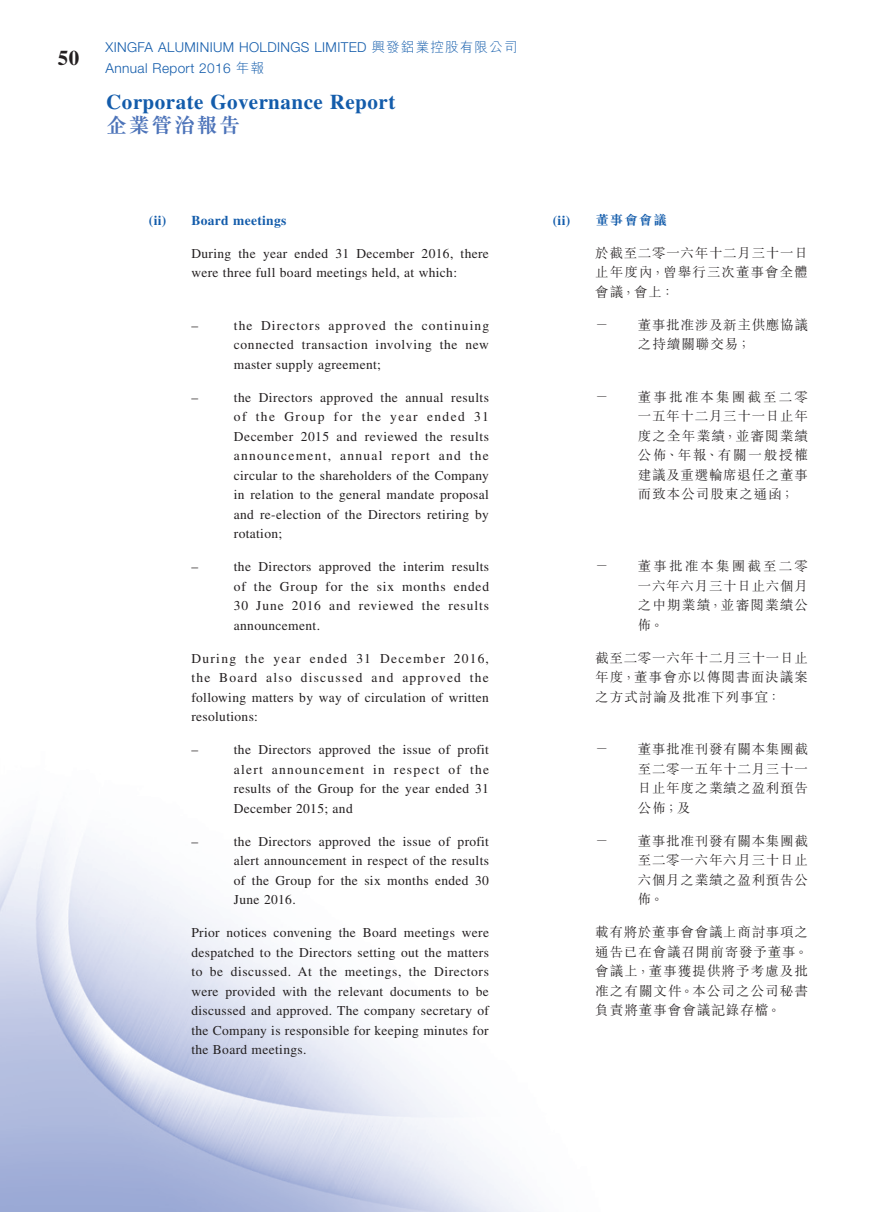
<style>
.page{position:relative;width:893px;height:1212px;background:#fff}
.page>*{position:absolute;margin:0;border:0;box-sizing:border-box;transform-origin:0 0}
.t1{font:700 21px "Times LT Std";letter-spacing:.025em;color:#135cab}
.t2{font:700 21px "M Sung HK";letter-spacing:.075em;color:#4c73b9}
.t3{font:700 21px "Times LT Std";color:#231f20}
.t4{font:300 13.65px/21px "Helvetica Neue LT Std";letter-spacing:.03em;color:#135cab}
.Body_Text{font:13.5px/19.5px "Times LT Std";letter-spacing:.025em;color:#231f20;text-align:justify}
.C_Body_Text{font:300 13.5px/19.5px "M Sung HK";letter-spacing:.055em;color:#231f20;text-align:justify}
.Heading_2{font:700 13.5px "Times LT Std";letter-spacing:.025em;color:#135cab}
.C_Heading_2{font:700 13.5px "M Sung HK";letter-spacing:.075em;color:#135cab}
.s1{font-family:"M Hei HK"}
.s2{font-family:"Times LT Std"}
</style>
<div class="page">
<img style="left:0;top:823px;width:530px;height:389px">
<h1 class="t3" style="left:58px;top:46px;width:23px">50</h1>
<p class="t4" style="left:105px;top:36px;width:414px">XINGFA ALUMINIUM HOLDINGS LIMITED <span class="s1">興發鋁業控股有限公司<br></span>Annual Report 2016 <span class="s1">年報</span></p>
<h1 class="t1" style="left:106px;top:89px;width:291px">Corporate Governance Report</h1>
<h1 class="t2" style="left:106px;top:115px;width:135px">企業管治報告</h1>
<p class="Heading_2" style="left:149px;top:212px;width:139px">(ii) Board meetings</p>
<p class="Body_Text" style="left:191px;top:243px;width:299px">During the year ended 31 December 2016, there were three full board meetings held, at which:</p>
<p class="Body_Text" style="left:191px;top:315px;width:8px">–</p>
<p class="Body_Text" style="left:234px;top:315px;width:257px">the Directors approved the continuing connected transaction involving the new master supply agreement;</p>
<p class="Body_Text" style="left:191px;top:387px;width:8px">–</p>
<p class="Body_Text" style="left:234px;top:387px;width:257px">the Directors approved the annual results of the Group for the year ended 31<br>December 2015 and reviewed the results announcement, annual report and the circular to the shareholders of the Company in relation to the general mandate proposal and re-election of the Directors retiring by rotation;</p>
<p class="Body_Text" style="left:191px;top:557px;width:8px">–</p>
<p class="Body_Text" style="left:234px;top:557px;width:257px">the Directors approved the interim results of the Group for the six months ended 30 June 2016 and reviewed the results announcement.</p>
<p class="Body_Text" style="left:191px;top:648px;width:299px">During the year ended 31 December 2016, the Board also discussed and approved the following matters by way of circulation of written resolutions:</p>
<p class="Body_Text" style="left:191px;top:740px;width:8px">–</p>
<p class="Body_Text" style="left:234px;top:740px;width:257px">the Directors approved the issue of profit alert announcement in respect of the results of the Group for the year ended 31<br>December 2015; and</p>
<p class="Body_Text" style="left:191px;top:831px;width:8px">–</p>
<p class="Body_Text" style="left:234px;top:831px;width:257px">the Directors approved the issue of profit alert announcement in respect of the results of the Group for the six months ended 30<br>June 2016.</p>
<p class="Body_Text" style="left:191px;top:923px;width:299px">Prior notices convening the Board meetings were despatched to the Directors setting out the matters to be discussed. At the meetings, the Directors were provided with the relevant documents to be discussed and approved. The company secretary of the Company is responsible for keeping minutes for the Board meetings.</p>
<p class="C_Heading_2" style="left:553px;top:213px;width:116px"><span class="s2">(ii)</span> 董事會會議</p>
<p class="C_Body_Text" style="left:595px;top:242px;width:214px">於截至二零一六年十二月三十一日止年度內，曾舉行三次董事會全體會議，會上：</p>
<p class="C_Body_Text" style="left:595px;top:314px;width:15px">－</p>
<p class="C_Body_Text" style="left:638px;top:314px;width:172px">董事批准涉及新主供應協議之持續關聯交易；</p>
<p class="C_Body_Text" style="left:595px;top:386px;width:15px">－</p>
<p class="C_Body_Text" style="left:638px;top:386px;width:172px">董事批准本集團截至二零一五年十二月三十一日止年度之全年業績，並審閱業績公佈、年報、有關一般授權建議及重選輪席退任之董事而致本公司股東之通函；</p>
<p class="C_Body_Text" style="left:595px;top:556px;width:15px">－</p>
<p class="C_Body_Text" style="left:638px;top:556px;width:172px">董事批准本集團截至二零一六年六月三十日止六個月之中期業績，並審閱業績公佈。</p>
<p class="C_Body_Text" style="left:595px;top:647px;width:214px">截至二零一六年十二月三十一日止年度，董事會亦以傳閱書面決議案之方式討論及批准下列事宜：</p>
<p class="C_Body_Text" style="left:595px;top:739px;width:15px">－</p>
<p class="C_Body_Text" style="left:638px;top:739px;width:172px">董事批准刊發有關本集團截至二零一五年十二月三十一日止年度之業績之盈利預告公佈；及</p>
<p class="C_Body_Text" style="left:595px;top:830px;width:15px">－</p>
<p class="C_Body_Text" style="left:638px;top:830px;width:172px">董事批准刊發有關本集團截至二零一六年六月三十日止六個月之業績之盈利預告公佈。</p>
<p class="C_Body_Text" style="left:595px;top:922px;width:214px">載有將於董事會會議上商討事項之通告已在會議召開前寄發予董事。會議上，董事獲提供將予考慮及批准之有關文件。本公司之公司秘書負責將董事會會議記錄存檔。</p>
</div>
